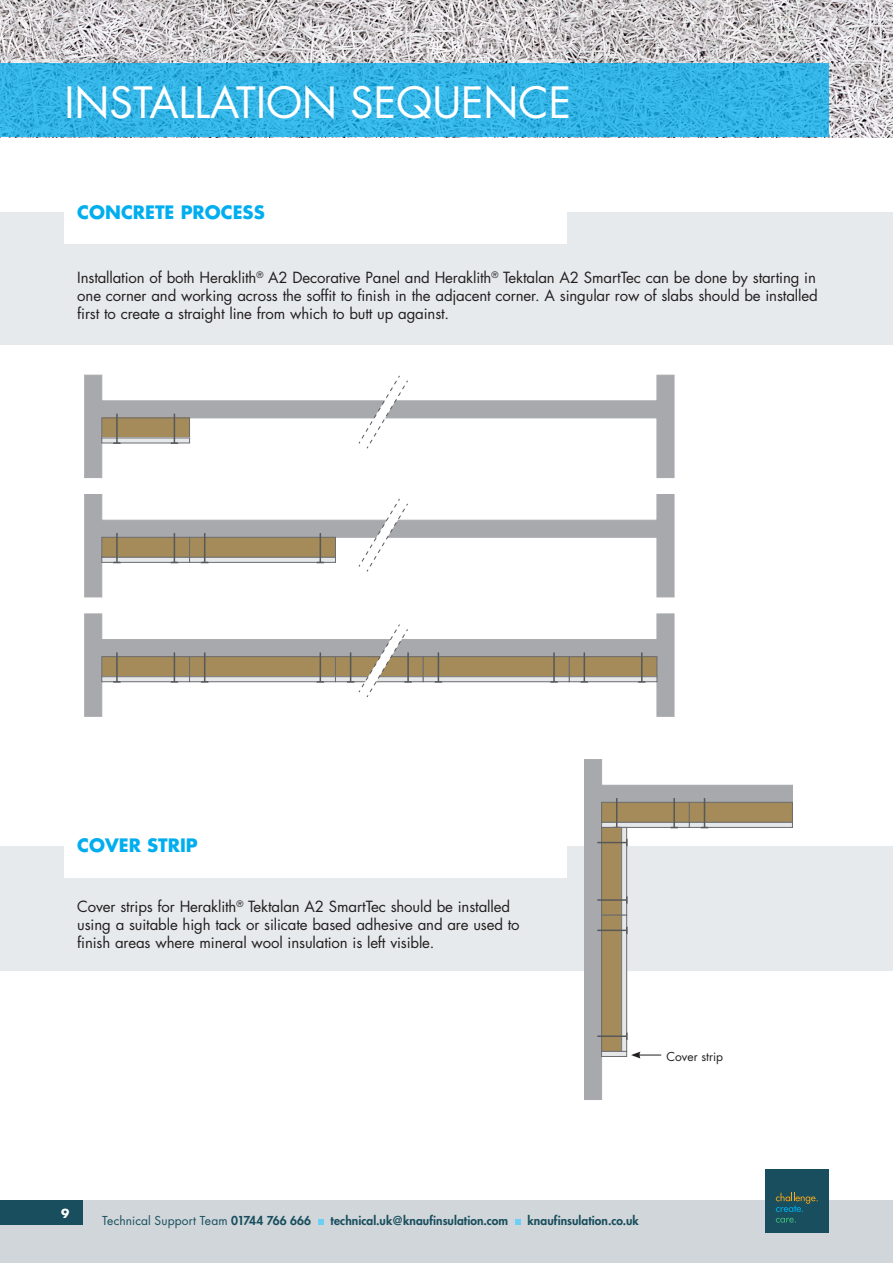
<style>
.page{position:relative;width:893px;height:1263px;background:#fff}
.page>*{position:absolute;margin:0;border:0;box-sizing:border-box;transform-origin:0 0}
.t1{font:42px "Futura Std";color:#fff}
._1_intro_13pt_orange{font:700 18px "Futura Std";color:#00aeef}
._05_Body_Copy_01{font:15px/18px "Futura Std";letter-spacing:-.01em;color:#231f20;text-align:justify}
.t2{font:800 12px "Futura Std";letter-spacing:.005em;color:#184e5d}
.t3{font:12px "Futura Std";letter-spacing:.01em;color:#184e5d}
.t4{font:12px "Futura Std";color:#231f20}
.t5{font:700 12px "Futura Std";color:#fff}
.s1{font-weight:800}
</style>
<div class="page">
<div style="left:0;top:1201px;width:893px;height:62px;background:#d0d6da"></div>
<svg style="left:318px;top:1220px;width:6px;height:5px"></svg>
<svg style="left:515px;top:1220px;width:6px;height:5px"></svg>
<div style="left:0;top:1201px;width:82px;height:24px;background:#184e5d"></div>
<div style="left:765px;top:1169px;width:64px;height:63px;background:#184e5d"></div>
<svg style="left:776px;top:1193px;width:42px;height:19px"></svg>
<svg style="left:776px;top:1218px;width:20px;height:4px"></svg>
<img style="left:0;top:0;width:893px;height:137px">
<svg style="left:0;top:64px;width:829px;height:73px;background:#31b3e4"></svg>
<div style="left:0;top:212px;width:893px;height:133px;background:#e7eaec"></div>
<div style="left:65px;top:179px;width:502px;height:65px;background:#fff"></div>
<svg style="left:84px;top:374px;width:591px;height:104px"></svg>
<div style="left:102px;top:418px;width:88px;height:20px;background:#a48b59"></div>
<div style="left:101px;top:417px;width:89px;height:21px;border:1px solid #6c6d70"></div>
<div style="left:102px;top:438px;width:88px;height:5px;background:#e6e7e9"></div>
<div style="left:101px;top:437px;width:89px;height:6px;border:1px solid #6c6d70"></div>
<svg style="left:113px;top:414px;width:8px;height:30px"></svg>
<svg style="left:170px;top:414px;width:8px;height:30px"></svg>
<svg style="left:84px;top:494px;width:591px;height:104px"></svg>
<div style="left:102px;top:537px;width:88px;height:20px;background:#a48b59"></div>
<div style="left:101px;top:537px;width:89px;height:21px;border:1px solid #6c6d70"></div>
<div style="left:102px;top:557px;width:88px;height:5px;background:#e6e7e9"></div>
<div style="left:101px;top:557px;width:89px;height:6px;border:1px solid #6c6d70"></div>
<svg style="left:113px;top:533px;width:8px;height:30px"></svg>
<svg style="left:170px;top:533px;width:8px;height:30px"></svg>
<div style="left:190px;top:537px;width:145px;height:20px;background:#a48b59"></div>
<div style="left:189px;top:537px;width:147px;height:21px;border:1px solid #6c6d70"></div>
<div style="left:190px;top:557px;width:145px;height:5px;background:#e6e7e9"></div>
<div style="left:189px;top:557px;width:147px;height:6px;border:1px solid #6c6d70"></div>
<svg style="left:201px;top:533px;width:8px;height:30px"></svg>
<svg style="left:316px;top:533px;width:8px;height:30px"></svg>
<svg style="left:84px;top:613px;width:591px;height:104px"></svg>
<div style="left:102px;top:657px;width:88px;height:20px;background:#a48b59"></div>
<div style="left:101px;top:656px;width:89px;height:21px;border:1px solid #6c6d70"></div>
<div style="left:102px;top:677px;width:88px;height:5px;background:#e6e7e9"></div>
<div style="left:101px;top:676px;width:89px;height:6px;border:1px solid #6c6d70"></div>
<svg style="left:113px;top:652px;width:8px;height:31px"></svg>
<svg style="left:170px;top:652px;width:8px;height:31px"></svg>
<div style="left:335px;top:657px;width:88px;height:20px;background:#a48b59"></div>
<div style="left:335px;top:656px;width:89px;height:21px;border:1px solid #6c6d70"></div>
<div style="left:335px;top:677px;width:88px;height:5px;background:#e6e7e9"></div>
<div style="left:335px;top:676px;width:89px;height:6px;border:1px solid #6c6d70"></div>
<div style="left:190px;top:657px;width:145px;height:20px;background:#a48b59"></div>
<div style="left:189px;top:656px;width:147px;height:21px;border:1px solid #6c6d70"></div>
<div style="left:190px;top:677px;width:145px;height:5px;background:#e6e7e9"></div>
<div style="left:189px;top:676px;width:147px;height:6px;border:1px solid #6c6d70"></div>
<svg style="left:201px;top:652px;width:8px;height:31px"></svg>
<svg style="left:316px;top:652px;width:8px;height:31px"></svg>
<div style="left:569px;top:657px;width:88px;height:20px;background:#a48b59"></div>
<div style="left:569px;top:656px;width:88px;height:21px;border:1px solid #6c6d70"></div>
<div style="left:569px;top:677px;width:88px;height:5px;background:#e6e7e9"></div>
<div style="left:569px;top:676px;width:88px;height:6px;border:1px solid #6c6d70"></div>
<svg style="left:580px;top:652px;width:8px;height:31px"></svg>
<svg style="left:638px;top:652px;width:8px;height:31px"></svg>
<div style="left:423px;top:657px;width:146px;height:20px;background:#a48b59"></div>
<div style="left:423px;top:656px;width:147px;height:21px;border:1px solid #6c6d70"></div>
<div style="left:423px;top:677px;width:146px;height:5px;background:#e6e7e9"></div>
<div style="left:423px;top:676px;width:147px;height:6px;border:1px solid #6c6d70"></div>
<svg style="left:434px;top:652px;width:8px;height:31px"></svg>
<svg style="left:550px;top:652px;width:8px;height:31px"></svg>
<svg style="left:358px;top:375px;width:50px;height:74px"></svg>
<svg style="left:358px;top:498px;width:50px;height:74px"></svg>
<svg style="left:347px;top:624px;width:65px;height:74px"></svg>
<div style="left:0;top:846px;width:893px;height:124px;background:#e7eaec"></div>
<div style="left:65px;top:812px;width:502px;height:66px;background:#fff"></div>
<svg style="left:584px;top:759px;width:209px;height:341px"></svg>
<div style="left:602px;top:802px;width:87px;height:20px;background:#a48b59"></div>
<div style="left:601px;top:802px;width:89px;height:21px;border:1px solid #6c6d70"></div>
<div style="left:602px;top:822px;width:87px;height:5px;background:#e6e7e9"></div>
<div style="left:601px;top:822px;width:89px;height:6px;border:1px solid #6c6d70"></div>
<svg style="left:613px;top:798px;width:8px;height:29px"></svg>
<svg style="left:670px;top:798px;width:8px;height:30px"></svg>
<div style="left:689px;top:802px;width:103px;height:20px;background:#a48b59"></div>
<div style="left:689px;top:802px;width:104px;height:21px;border:1px solid #6c6d70"></div>
<div style="left:689px;top:822px;width:103px;height:5px;background:#e6e7e9"></div>
<div style="left:689px;top:822px;width:104px;height:6px;border:1px solid #6c6d70"></div>
<svg style="left:701px;top:798px;width:7px;height:30px"></svg>
<div style="left:602px;top:827px;width:20px;height:88px;background:#a48b59"></div>
<div style="left:601px;top:827px;width:21px;height:89px;border:1px solid #6c6d70"></div>
<div style="left:622px;top:827px;width:5px;height:88px;background:#e6e7e9"></div>
<div style="left:621px;top:827px;width:6px;height:89px;border:1px solid #6c6d70"></div>
<svg style="left:597px;top:896px;width:31px;height:8px"></svg>
<svg style="left:597px;top:839px;width:31px;height:7px"></svg>
<div style="left:602px;top:915px;width:20px;height:136px;background:#a48b59"></div>
<div style="left:601px;top:915px;width:21px;height:137px;border:1px solid #6c6d70"></div>
<div style="left:622px;top:915px;width:5px;height:136px;background:#e6e7e9"></div>
<div style="left:621px;top:915px;width:6px;height:137px;border:1px solid #6c6d70"></div>
<div style="left:602px;top:1051px;width:25px;height:5px;background:#e6e7e9"></div>
<div style="left:601px;top:1051px;width:26px;height:6px;border:1px solid #6c6d70"></div>
<svg style="left:597px;top:1032px;width:31px;height:8px"></svg>
<svg style="left:597px;top:926px;width:31px;height:8px"></svg>
<svg style="left:631px;top:1051px;width:30px;height:7px"></svg>
<p class="t1" style="left:65px;top:76px;width:508px">INSTALLATION SEQUENCE</p>
<p class="_1_intro_13pt_orange" style="left:77px;top:200px;width:189px">CONCRETE PROCESS</p>
<p class="_05_Body_Copy_01" style="left:77px;top:268px;width:742px">Installation of both Heraklith<sup>®</sup> A2 Decorative Panel and Heraklith<sup>®</sup> Tektalan A2 SmartTec can be done by starting in one corner and working across the soffit to finish in the adjacent corner. A singular row of slabs should be installed first to create a straight line from which to butt up against.</p>
<p class="_1_intro_13pt_orange" style="left:77px;top:834px;width:122px">COVER STRIP</p>
<p class="_05_Body_Copy_01" style="left:77px;top:898px;width:444px;text-align:left">Cover strips for Heraklith<sup>®</sup> Tektalan A2 SmartTec should be installed using a suitable high tack or silicate based adhesive and are used to finish areas where mineral wool insulation is left visible.</p>
<p class="t4" style="left:667px;top:1049px;width:58px">Cover strip</p>
<p class="t5" style="left:61px;top:1205px;width:10px">9</p>
<p class="t3" style="left:102px;top:1213px;width:211px">Technical Support Team <span class="s1">01744 766 666</span></p>
<p class="t2" style="left:330px;top:1213px;width:179px">technical.uk@knaufinsulation.com</p>
<p class="t2" style="left:527px;top:1213px;width:113px">knaufinsulation.co.uk</p>
</div>
